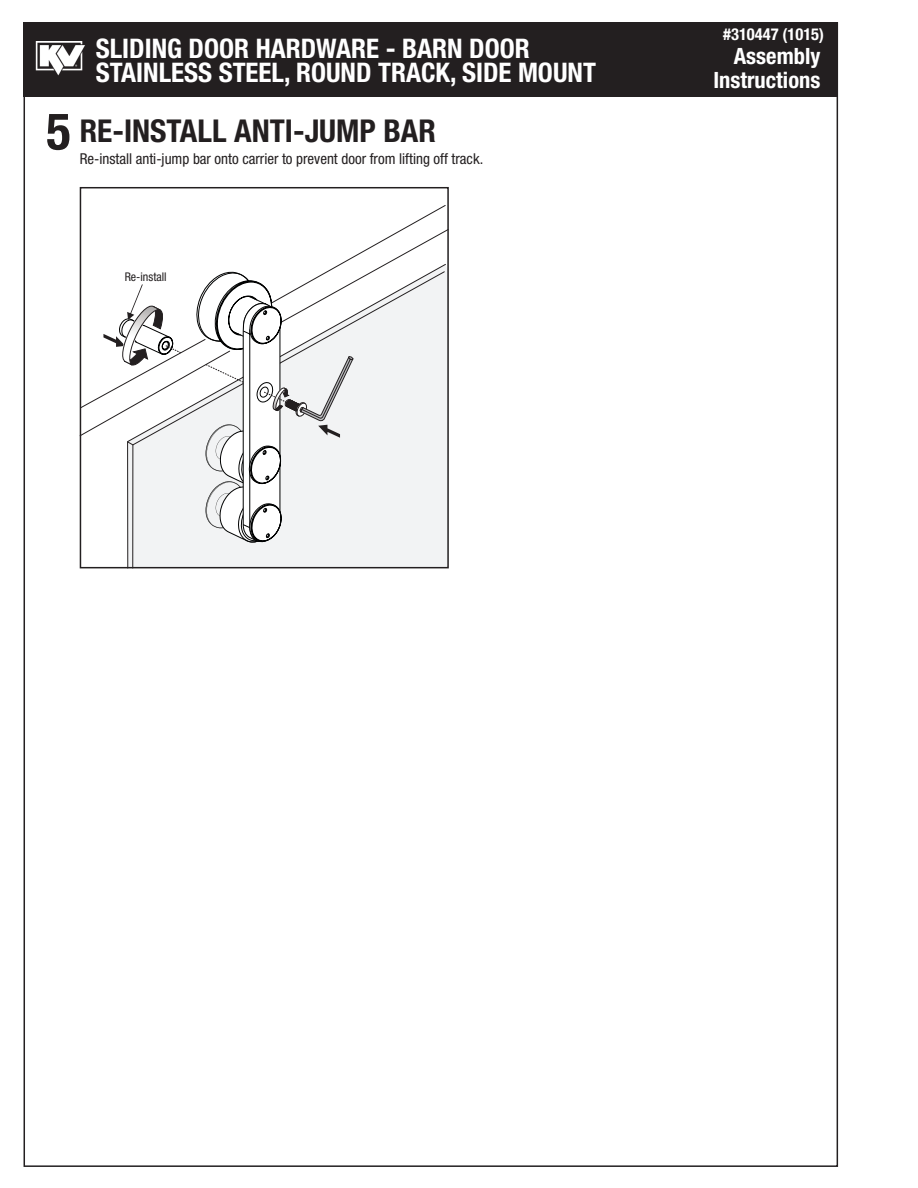
<style>
.page{position:relative;width:918px;height:1188px;background:#fff}
.page>*{position:absolute;margin:0;border:0;box-sizing:border-box;transform-origin:0 0}
.t1{font:700 condensed 31.5px "Helvetica Neue";color:#231f20}
.t2{font:700 condensed 27px/24px "Helvetica Neue";color:#fff}
.t3{font:700 condensed 22.5px/24px "Helvetica Neue";color:#fff;text-align:right}
.t4{font:700 condensed 16.5px "Helvetica Neue";color:#fff}
.t5{font:condensed 15px "Helvetica Neue";color:#231f20}
.t6{font:condensed 12px "Helvetica Neue";color:#231f20}
.s1{font-size:51px}
</style>
<div class="page">
<div style="left:24px;top:22px;width:814px;height:74px;background:#231f20"></div>
<img style="left:35px;top:41px;width:50px;height:35px">
<svg style="left:79px;top:204px;width:367px;height:233px"></svg>
<svg style="left:127px;top:263px;width:319px;height:306px"></svg>
<svg style="left:132px;top:271px;width:313px;height:294px"></svg>
<svg style="left:127px;top:441px;width:6px;height:4px"></svg>
<svg style="left:195px;top:272px;width:159px;height:274px"></svg>
<svg style="left:79px;top:266px;width:102px;height:102px"></svg>
<div style="left:80px;top:187px;width:369px;height:381px;border:2px solid #231f20"></div>
<p class="t4" style="left:723px;top:24px;width:102px">#310447 (1015)</p>
<h2 class="t2" style="left:96px;top:36px;width:502px">SLIDING DOOR HARDWARE - BARN DOOR<br>STAINLESS STEEL, ROUND TRACK, SIDE MOUNT</h2>
<h3 class="t3" style="left:713px;top:44px;width:108px">Assembly<br>Instructions</h3>
<h1 class="t1" style="left:46px;top:111px;width:391px"><span class="s1">5</span> RE-INSTALL ANTI-JUMP BAR</h1>
<p class="t5" style="left:80px;top:150px;width:405px">Re-install anti-jump bar onto carrier to prevent door from lifting off track.</p>
<p class="t6" style="left:125px;top:270px;width:43px">Re-install</p>
</div>
